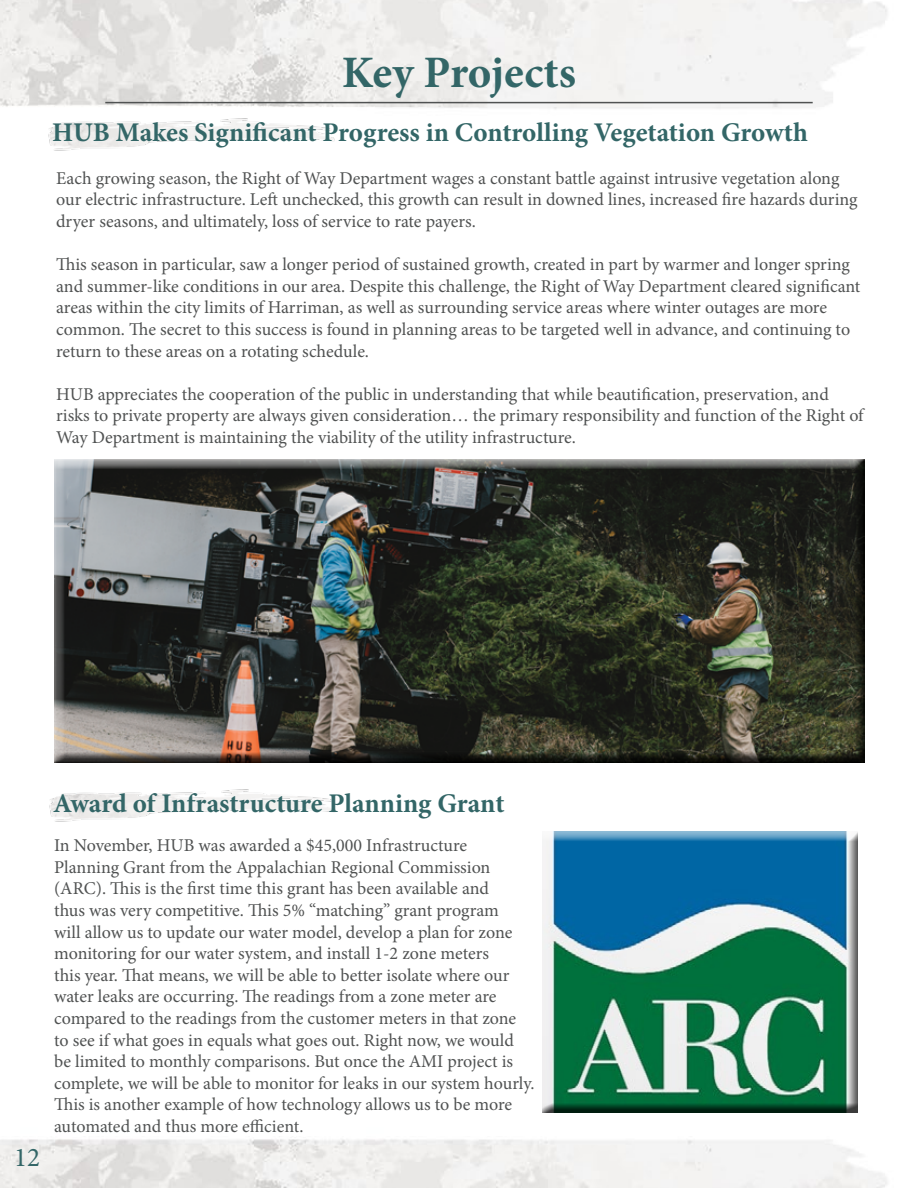
<style>
.page{position:relative;width:918px;height:1188px;background:#fff}
.page>*{position:absolute;margin:0;border:0;box-sizing:border-box;transform-origin:0 0}
.t1{font:700 45px "Minion Pro";color:#336667}
.t2{font:700 27px "Minion Pro";color:#336667}
.t3{font:27px "Minion Pro";color:#336667}
.t4{font:18px/21.6px "Minion Pro";color:#505252}
</style>
<div class="page">
<img style="left:0;top:0;width:887px;height:1188px">
<hr style="left:105px;top:102px;width:708px;height:1px;background:#505252">
<img style="left:42px;top:103px;width:298px;height:51px">
<div style="left:54px;top:459px;width:813px;height:305px;background:#000;opacity:.75"></div>
<img style="left:43px;top:774px;width:298px;height:51px">
<div style="left:541px;top:831px;width:318px;height:283px;background:#000;opacity:.75"></div>
<h1 class="t1" style="left:342px;top:41px;width:236px">Key Projects</h1>
<h2 class="t2" style="left:52px;top:113px;width:757px">HUB Makes Significant Progress in Controlling Vegetation Growth</h2>
<p class="t4" style="left:56px;top:167px;width:803px">Each growing season, the Right of Way Department wages a constant battle against intrusive vegetation along our electric infrastructure. Left unchecked, this growth can result in downed lines, increased fire hazards during dryer seasons, and ultimately, loss of service to rate payers.</p>
<p class="t4" style="left:56px;top:254px;width:806px">This season in particular, saw a longer period of sustained growth, created in part by warmer and longer spring and summer-like conditions in our area. Despite this challenge, the Right of Way Department cleared significant areas within the city limits of Harriman, as well as surrounding service areas where winter outages are more common. The secret to this success is found in planning areas to be targeted well in advance, and continuing to return to these areas on a rotating schedule.</p>
<p class="t4" style="left:56px;top:383px;width:809px">HUB appreciates the cooperation of the public in understanding that while beautification, preservation, and risks to private property are always given consideration… the primary responsibility and function of the Right of<br>Way Department is maintaining the viability of the utility infrastructure.</p>
<h2 class="t3" style="left:14px;top:1139px;width:27px">12</h2>
<h2 class="t2" style="left:53px;top:784px;width:453px">Award of Infrastructure Planning Grant</h2>
<p class="t4" style="left:54px;top:835px;width:482px">In November, HUB was awarded a $45,000 Infrastructure Planning Grant from the Appalachian Regional Commission (ARC). This is the first time this grant has been available and<br>thus was very competitive. This 5% “matching” grant program<br>will allow us to update our water model, develop a plan for zone monitoring for our water system, and install 1-2 zone meters<br>this year. That means, we will be able to better isolate where our water leaks are occurring. The readings from a zone meter are compared to the readings from the customer meters in that zone to see if what goes in equals what goes out. Right now, we would be limited to monthly comparisons. But once the AMI project is complete, we will be able to monitor for leaks in our system hourly.<br>This is another example of how technology allows us to be more automated and thus more efficient.</p>
</div>
